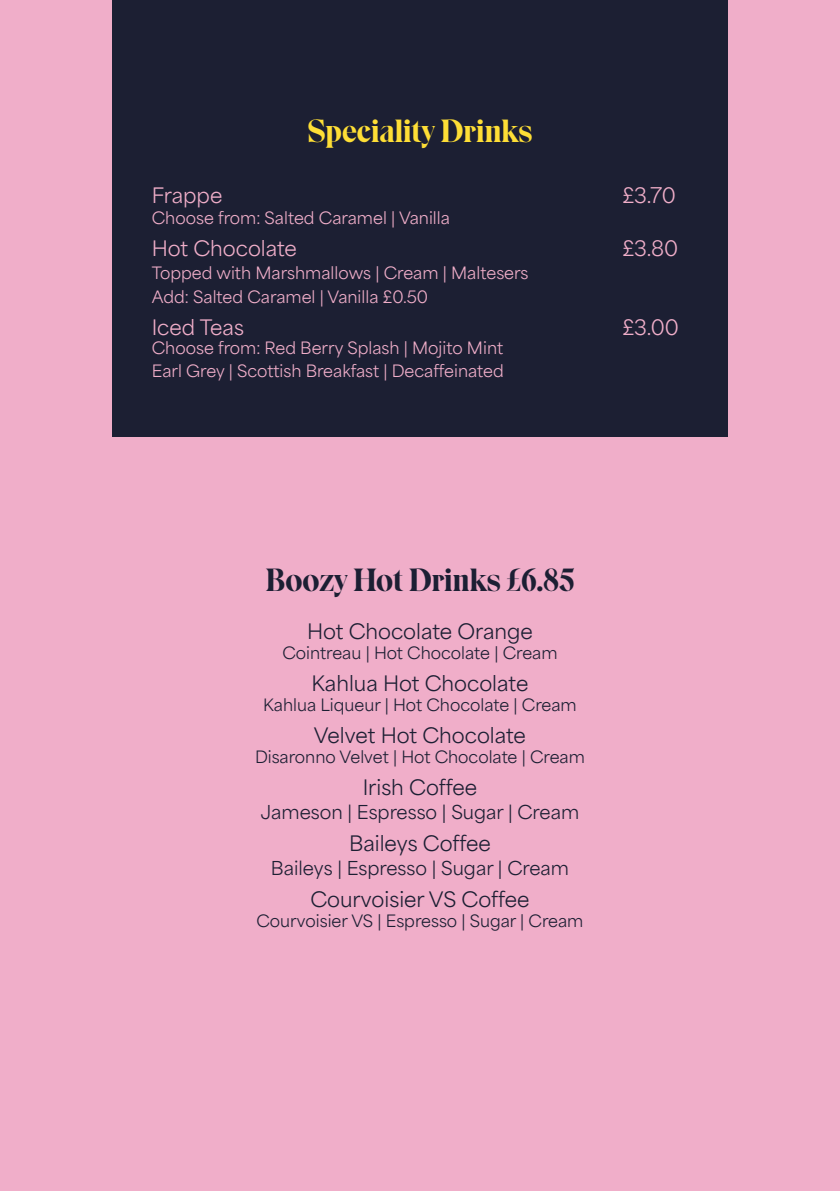
<style>
.page{position:relative;width:840px;height:1191px;background:#fff}
.page>*{position:absolute;margin:0;border:0;box-sizing:border-box;transform-origin:0 0}
.DRINK___PRICE_copy{font:32px "Eksell Display Large";color:#1c1f33}
.SECTION_HEADER_NEW{font:32px "Eksell Display Large";color:#fede36}
.DRINK___PRICE_copy-2{font:20px "Area Normal";color:#1c1f33}
.DRINK___PRICE_copy-3{font:20px "Area Normal";color:#f0aec9}
.DRINK___PRICE_copy-4{font:18px "Area Normal";color:#1c1f33}
.DRINKS_DESCRIP{font:16px/23.2px "Area Normal";color:#f0aec9}
.DRINKS_DESCRIP-2{font:16px "Area Normal";color:#1c1f33}
.DRINK___PRICE_copy-5{font:16px "Area Normal";color:#1c1f33}
</style>
<div class="page">
<div style="left:0;top:0;width:839px;height:1191px;background:#f0aec9"></div>
<div style="left:112px;top:0;width:615px;height:437px;background:#1c1f33"></div>
<p class="SECTION_HEADER_NEW" style="left:307px;top:112px;width:226px">Speciality Drinks</p>
<p class="DRINK___PRICE_copy-3" style="left:152px;top:178px;width:72px">Frappe</p>
<p class="DRINK___PRICE_copy-3" style="left:622px;top:178px;width:55px">£3.70</p>
<p class="DRINKS_DESCRIP" style="left:152px;top:204px;width:299px">Choose from: Salted Caramel | Vanilla</p>
<p class="DRINK___PRICE_copy-3" style="left:152px;top:230px;width:147px">Hot Chocolate</p>
<p class="DRINK___PRICE_copy-3" style="left:622px;top:230px;width:57px">£3.80</p>
<p class="DRINKS_DESCRIP" style="left:152px;top:259px;width:378px">Topped with Marshmallows | Cream | Maltesers</p>
<p class="DRINKS_DESCRIP" style="left:152px;top:283px;width:278px">Add: Salted Caramel | Vanilla £0.50</p>
<p class="DRINK___PRICE_copy-3" style="left:152px;top:309px;width:94px">Iced Teas</p>
<p class="DRINK___PRICE_copy-3" style="left:622px;top:309px;width:58px">£3.00</p>
<p class="DRINKS_DESCRIP" style="left:152px;top:334px;width:353px">Choose from: Red Berry Splash | Mojito Mint<br>Earl Grey | Scottish Breakfast | Decaffeinated</p>
<p class="DRINK___PRICE_copy" style="left:265px;top:562px;width:310px">Boozy Hot Drinks £6.85</p>
<p class="DRINK___PRICE_copy-2" style="left:307px;top:614px;width:227px">Hot Chocolate Orange</p>
<p class="DRINK___PRICE_copy-5" style="left:282px;top:639px;width:276px">Cointreau | Hot Chocolate | Cream</p>
<p class="DRINK___PRICE_copy-2" style="left:311px;top:666px;width:218px">Kahlua Hot Chocolate</p>
<p class="DRINKS_DESCRIP-2" style="left:263px;top:691px;width:315px">Kahlua Liqueur | Hot Chocolate | Cream</p>
<p class="DRINK___PRICE_copy-2" style="left:314px;top:718px;width:213px">Velvet Hot Chocolate</p>
<p class="DRINKS_DESCRIP-2" style="left:255px;top:743px;width:331px">Disaronno Velvet | Hot Chocolate | Cream</p>
<p class="DRINK___PRICE_copy-2" style="left:362px;top:770px;width:116px">Irish Coffee</p>
<p class="DRINK___PRICE_copy-4" style="left:261px;top:796px;width:320px">Jameson | Espresso | Sugar | Cream</p>
<p class="DRINK___PRICE_copy-2" style="left:349px;top:826px;width:143px">Baileys Coffee</p>
<p class="DRINK___PRICE_copy-4" style="left:271px;top:852px;width:299px">Baileys | Espresso | Sugar | Cream</p>
<p class="DRINK___PRICE_copy-2" style="left:310px;top:882px;width:220px">Courvoisier VS Coffee</p>
<p class="DRINK___PRICE_copy-5" style="left:256px;top:907px;width:328px">Courvoisier VS | Espresso | Sugar | Cream</p>
</div>
